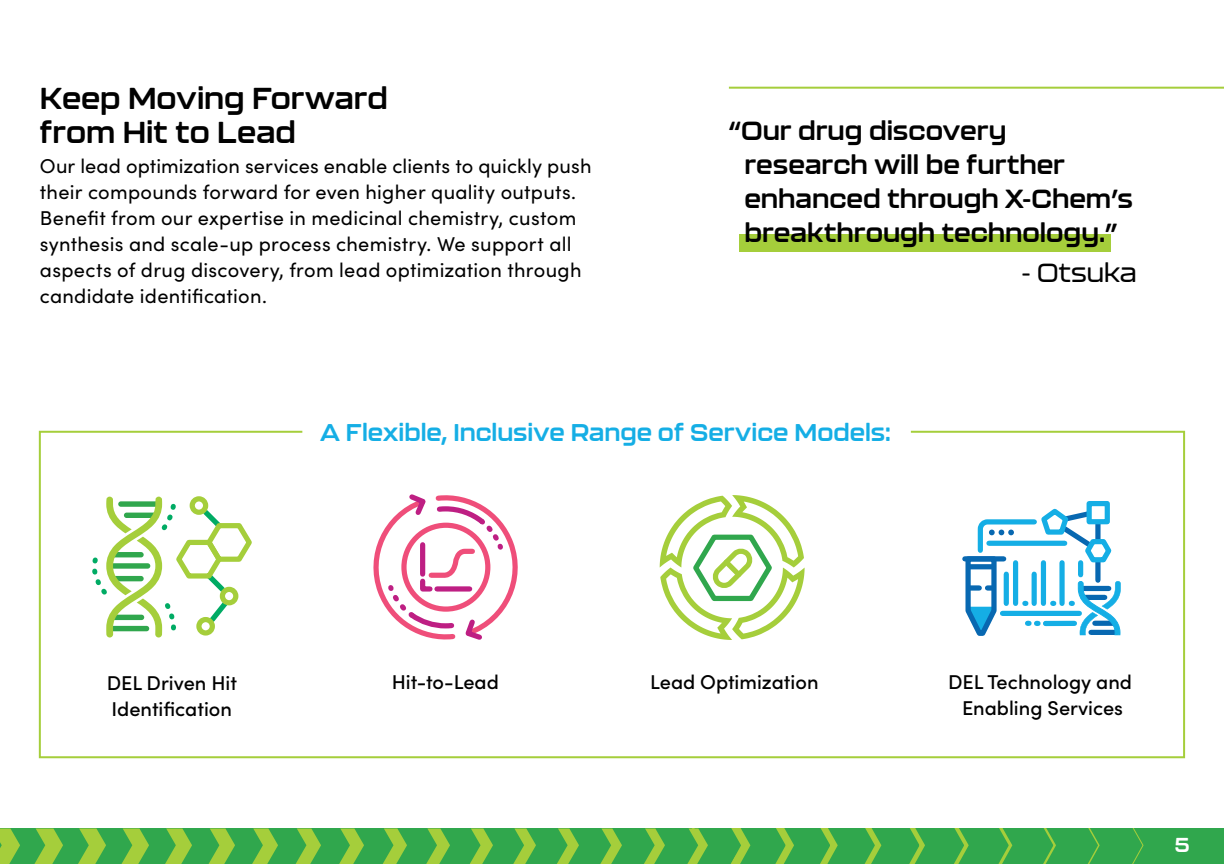
<style>
.page{position:relative;width:1224px;height:864px;background:#fff}
.page>*{position:absolute;margin:0;border:0;box-sizing:border-box;transform-origin:0 0}
.t1{font:700 30px/34px "Kallisto";color:#010101}
.t2{font:700 26px/34px "Kallisto";color:#010101}
.t3{font:500 26px "Kallisto";color:#010101}
.t4{font:700 24px "Kallisto";color:#15aee5}
.t5{font:20px/26px "Sofia Pro";letter-spacing:.015em;color:#010101}
.t6{font:500 20px/26px "Sofia Pro";color:#010101;text-align:center}
.t7{font:700 20px "Kallisto";color:#fff}
</style>
<div class="page">
<hr style="left:729px;top:87px;width:495px;height:2px;background:#a5ce3b">
<svg style="left:38px;top:430px;width:1148px;height:329px"></svg>
<div style="left:724px;top:828px;width:500px;height:36px;background:#30a74d"></div>
<div style="left:0;top:828px;width:737px;height:36px;background:#30a74d"></div>
<svg style="left:0;top:829px;width:20px;height:35px"></svg>
<svg style="left:34px;top:829px;width:29px;height:35px"></svg>
<svg style="left:78px;top:829px;width:28px;height:35px"></svg>
<svg style="left:121px;top:828px;width:979px;height:36px"></svg>
<svg style="left:1132px;top:828px;width:12px;height:36px"></svg>
<svg style="left:360px;top:490px;width:171px;height:154px"></svg>
<div style="left:420px;top:545px;width:5px;height:29px;background:#be1f83"></div>
<svg style="left:660px;top:495px;width:145px;height:145px"></svg>
<svg style="left:1087px;top:501px;width:23px;height:3px"></svg>
<svg style="left:963px;top:504px;width:158px;height:158px"></svg>
<div style="left:190px;top:496px;width:18px;height:19px;border:5px solid #a5ce3b;border-radius:50%"></div>
<svg style="left:92px;top:497px;width:163px;height:141px"></svg>
<div style="left:739px;top:234px;width:372px;height:17px;background:#a5ce3b"></div>
<h1 class="t1" style="left:40px;top:81px;width:350px">Keep Moving Forward from Hit to Lead</h1>
<p class="t5" style="left:40px;top:152px;width:553px">Our lead optimization services enable clients to quickly push their compounds forward for even higher quality outputs.<br>Benefit from our expertise in medicinal chemistry, custom synthesis and scale-up process chemistry. We support all aspects of drug discovery, from lead optimization through candidate identification.</p>
<h2 class="t2" style="left:744px;top:113px;width:390px;text-indent:-15px">“Our drug discovery research will be further enhanced through X-Chem’s breakthrough technology.”</h2>
<h2 class="t3" style="left:1022px;top:257px;width:116px">- Otsuka</h2>
<p class="t4" style="left:320px;top:418px;width:573px">A Flexible, Inclusive Range of Service Models:</p>
<p class="t6" style="left:107px;top:669px;width:132px">DEL Driven Hit</p>
<p class="t6" style="left:392px;top:668px;width:109px">Hit-to-Lead</p>
<p class="t6" style="left:112px;top:695px;width:122px">Identification</p>
<p class="t6" style="left:650px;top:668px;width:170px">Lead Optimization</p>
<p class="t6" style="left:948px;top:668px;width:186px">DEL Technology and<br>Enabling Services</p>
<p class="t7" style="left:1175px;top:833px;width:16px">5</p>
</div>
